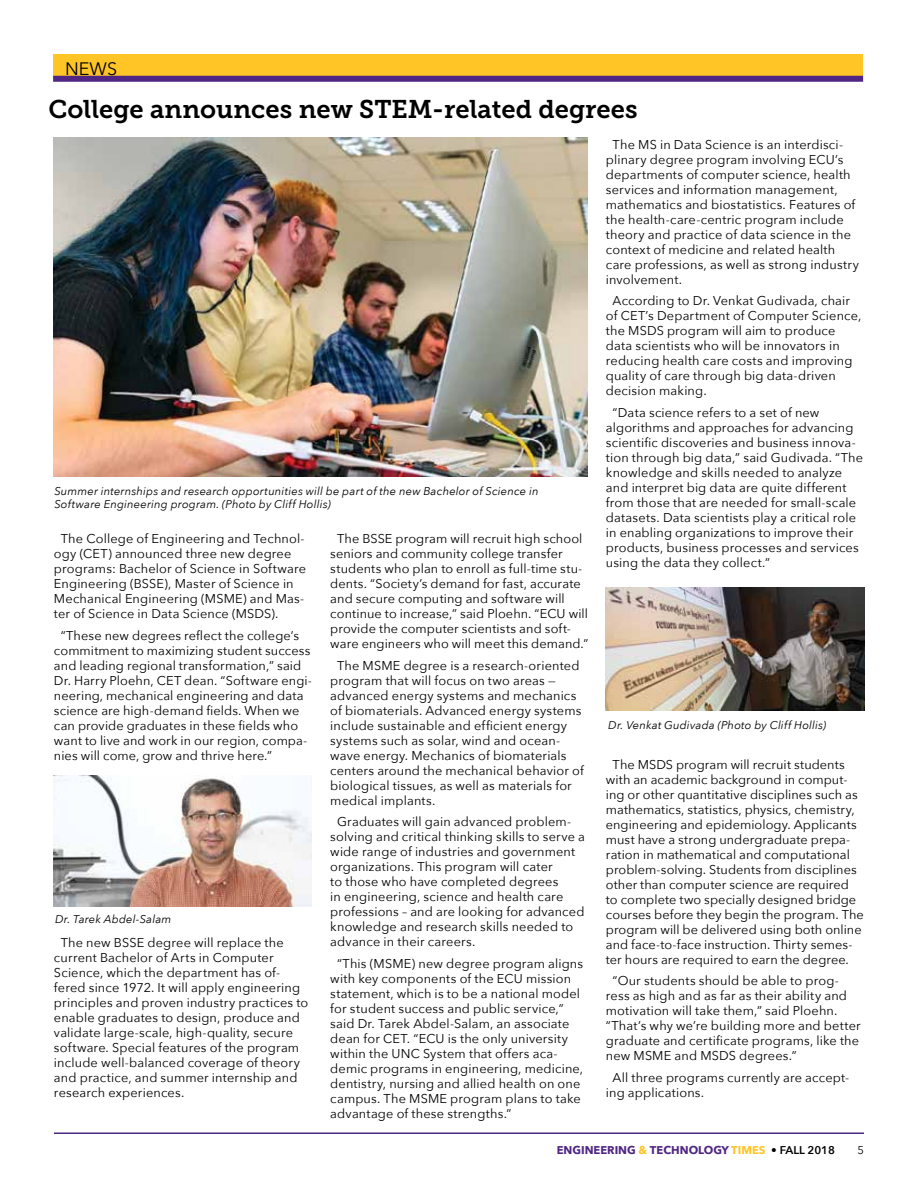
<style>
.page{position:relative;width:918px;height:1188px;background:#fff}
.page>*{position:absolute;margin:0;border:0;box-sizing:border-box;transform-origin:0 0}
.t1{font:25.5px "Museo Slab 700";color:#000}
.t2{font:18px "Avenir Next";color:#000}
.t3{font:12.75px/15px "Avenir Next";letter-spacing:.01em;color:#000}
.t4{font:italic 11.25px/13.5px "Avenir Next";letter-spacing:.015em;color:#000}
.t5{font:700 11.25px "Avenir Next";color:#4f2683}
.t6{font:11.25px "Avenir Next";color:#000}
.s1{color:#ffc425}
.s2{font-weight:600;color:#000}
</style>
<div class="page">
<hr style="left:54px;top:1132px;width:810px;height:2px;background:#4f2683">
<div style="left:53px;top:54px;width:810px;height:24px;background:#ffc425"></div>
<div style="left:53px;top:76px;width:810px;height:6px;background:#4f2683"></div>
<img style="left:53px;top:138px;width:535px;height:338px">
<img style="left:53px;top:776px;width:258px;height:130px">
<img style="left:606px;top:587px;width:258px;height:123px">
<h2 class="t2" style="left:65px;top:54px;width:54px">NEWS</h2>
<h1 class="t1" style="left:49px;top:95px;width:590px">College announces new STEM-related degrees</h1>
<p class="t4" style="left:54px;top:484px;width:486px">Summer internships and research opportunities will be part of the new Bachelor of Science in<br>Software Engineering program. (Photo by Cliff Hollis)</p>
<p class="t3" style="left:54px;top:531px;width:254px;text-indent:7px">The College of Engineering and Technol&shy;ogy (CET) announced three new degree programs: Bachelor of Science in Software Engineering (BSSE), Master of Science in Mechanical Engineering (MSME) and Mas&shy;ter of Science in Data Science (MSDS).</p>
<p class="t3" style="left:54px;top:627px;width:259px;text-indent:7px">“These new degrees reflect the college’s commitment to maximizing student success and leading regional transformation,” said Dr. Harry Ploehn, CET dean. “Software engi&shy;neering, mechanical engineering and data science are high-demand fields. When we can provide graduates in these fields who want to live and work in our region, compa&shy;nies will come, grow and thrive here.”</p>
<p class="t4" style="left:55px;top:911px;width:118px">Dr. Tarek Abdel-Salam</p>
<p class="t3" style="left:54px;top:934px;width:256px;text-indent:7px">The new BSSE degree will replace the current Bachelor of Arts in Computer Science, which the department has of&shy;fered since 1972. It will apply engineering principles and proven industry practices to enable graduates to design, produce and validate large-scale, high-quality, secure software. Special features of the program include well-balanced coverage of theory and practice, and summer internship and research experiences.</p>
<p class="t3" style="left:330px;top:531px;width:260px;text-indent:7px">The BSSE program will recruit high school seniors and community college transfer students who plan to enroll as full-time stu&shy;dents. “Society’s demand for fast, accurate and secure computing and software will continue to increase,” said Ploehn. “ECU will provide the computer scientists and soft&shy;ware engineers who will meet this demand.”</p>
<p class="t3" style="left:330px;top:657px;width:255px;text-indent:7px">The MSME degree is a research-oriented program that will focus on two areas — advanced energy systems and mechanics of biomaterials. Advanced energy systems include sustainable and efficient energy systems such as solar, wind and ocean&shy;wave energy. Mechanics of biomaterials centers around the mechanical behavior of biological tissues, as well as materials for medical implants.</p>
<p class="t3" style="left:330px;top:814px;width:256px;text-indent:7px">Graduates will gain advanced problem&shy;solving and critical thinking skills to serve a wide range of industries and government organizations. This program will cater<br>to those who have completed degrees<br>in engineering, science and health care professions – and are looking for advanced knowledge and research skills needed to advance in their careers.</p>
<p class="t3" style="left:330px;top:956px;width:254px;text-indent:7px">“This (MSME) new degree program aligns with key components of the ECU mission statement, which is to be a national model for student success and public service,” said Dr. Tarek Abdel-Salam, an associate dean for CET. “ECU is the only university within the UNC System that offers aca&shy;demic programs in engineering, medicine, dentistry, nursing and allied health on one campus. The MSME program plans to take advantage of these strengths.”</p>
<p class="t3" style="left:606px;top:136px;width:255px;text-indent:7px">The MS in Data Science is an interdisci&shy;plinary degree program involving ECU’s departments of computer science, health services and information management, mathematics and biostatistics. Features of the health-care-centric program include theory and practice of data science in the context of medicine and related health care professions, as well as strong industry involvement.</p>
<p class="t3" style="left:606px;top:293px;width:257px;text-indent:7px">According to Dr. Venkat Gudivada, chair of CET’s Department of Computer Science, the MSDS program will aim to produce data scientists who will be innovators in reducing health care costs and improving quality of care through big data-driven decision making.</p>
<p class="t3" style="left:606px;top:405px;width:259px;text-indent:7px">“Data science refers to a set of new algorithms and approaches for advancing scientific discoveries and business innova&shy;tion through big data,” said Gudivada. “The knowledge and skills needed to analyze and interpret big data are quite different from those that are needed for small-scale datasets. Data scientists play a critical role in enabling organizations to improve their products, business processes and services using the data they collect.”</p>
<p class="t4" style="left:608px;top:718px;width:220px">Dr. Venkat Gudivada (Photo by Cliff Hollis)</p>
<p class="t3" style="left:606px;top:756px;width:260px;text-indent:7px">The MSDS program will recruit students with an academic background in comput&shy;ing or other quantitative disciplines such as mathematics, statistics, physics, chemistry, engineering and epidemiology. Applicants must have a strong undergraduate prepa&shy;ration in mathematical and computational problem-solving. Students from disciplines other than computer science are required to complete two specially designed bridge courses before they begin the program. The program will be delivered using both online and face-to-face instruction. Thirty semes&shy;ter hours are required to earn the degree.</p>
<p class="t3" style="left:606px;top:973px;width:256px;text-indent:7px">“Our students should be able to prog&shy;ress as high and as far as their ability and motivation will take them,” said Ploehn. “That’s why we’re building more and better graduate and certificate programs, like the new MSME and MSDS degrees.”</p>
<p class="t3" style="left:606px;top:1070px;width:245px;text-indent:7px">All three programs currently are accept&shy;ing applications.</p>
<p class="t5" style="left:557px;top:1141px;width:280px">ENGINEERING <span class="s1">&amp;</span> TECHNOLOGY <span class="s1">TIMES</span> <span class="s2">• FALL 2018</span></p>
<p class="t6" style="left:857px;top:1141px;width:8px">5</p>
</div>
